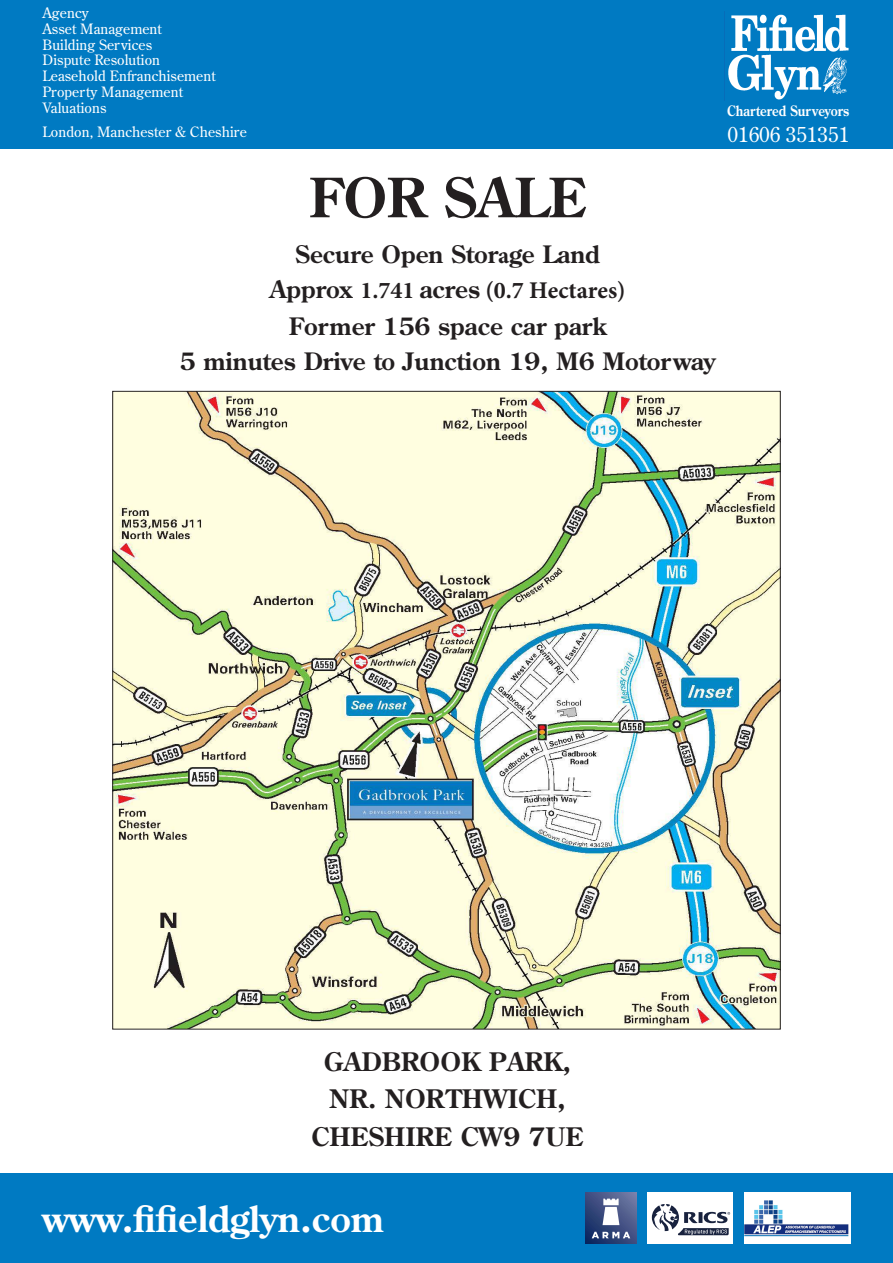
<style>
.page{position:relative;width:893px;height:1263px;background:#fff}
.page>*{position:absolute;margin:0;border:0;box-sizing:border-box;transform-origin:0 0}
.t1{font:700 54px "Century Old Style";color:#231f20}
.t2{font:700 36px "Century Old Style";color:#fff}
.t3{font:700 25.5px/37.5px "Century Old Style";color:#231f20;text-align:center}
.t4{font:700 24px/35.2px "Century Old Style";color:#231f20;text-align:center}
.t5{font:700 24px "Minion Pro";color:#231f20}
.t6{font:21px "Century Old Style";letter-spacing:.005em;color:#fff}
.t7{font:14.25px/15.8px "Century Old Style";letter-spacing:.005em;color:#fff}
.t8{font:700 14.25px "Century Old Style";color:#fff;scale:.86 1}
.s1{font-family:"Minion Pro"}
.s2{font-family:"Century Old Style"}
</style>
<div class="page">
<div style="left:0;top:0;width:893px;height:149px;background:#007ac2"></div>
<div style="left:0;top:1174px;width:893px;height:89px;background:#007ac2"></div>
<img style="left:724px;top:11px;width:125px;height:89px">
<img style="left:585px;top:1193px;width:51px;height:51px">
<div style="left:648px;top:1193px;width:85px;height:51px;background:#fff"></div>
<svg style="left:652px;top:1204px;width:78px;height:31px"></svg>
<img style="left:744px;top:1193px;width:106px;height:51px">
<img style="left:114px;top:393px;width:665px;height:634px">
<p class="t7" style="left:43px;top:5px;width:175px">Agency<br>Asset Management<br>Building Services<br>Dispute Resolution<br>Leasehold Enfranchisement<br>Property Management<br>Valuations</p>
<p class="t7" style="left:43px;top:124px;width:206px">London, Manchester &amp; Cheshire</p>
<p class="t8" style="left:727px;top:102px;width:143px">Chartered Surveyors</p>
<h3 class="t6" style="left:727px;top:121px;width:123px">01606 351351</h3>
<h1 class="t1" style="left:309px;top:162px;width:279px">FOR SALE</h1>
<h3 class="t4" style="left:295px;top:236px;width:306px">Secure Open Stor<span class="s1">a</span>ge Land</h3>
<h3 class="t5" style="left:270px;top:273px;width:357px"><span class="s2">Approx</span> 1.741 <span class="s2">acres</span> (0.7 Hectares)</h3>
<h3 class="t4" style="left:180px;top:308px;width:538px">Former 156 space car park<br>5 minutes Drive to Junction 19, M6 Motorway</h3>
<h3 class="t3" style="left:311px;top:1042px;width:273px">GADBROOK PARK,<br>NR. NORTHWICH,<br>CHESHIRE CW9 7UE</h3>
<h2 class="t2" style="left:43px;top:1195px;width:343px">www.fifieldglyn.com</h2>
</div>
